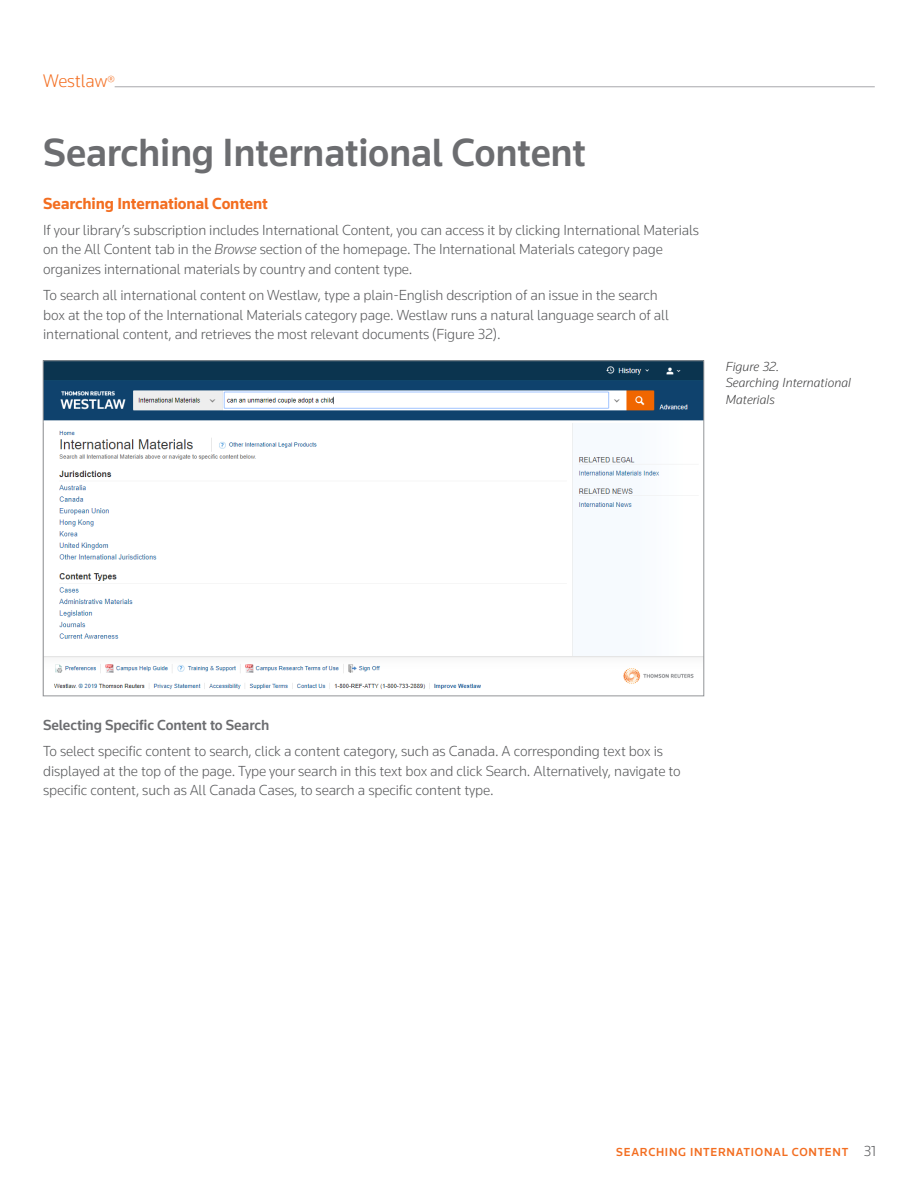
<style>
.page{position:relative;width:918px;height:1188px;background:#fff}
.page>*{position:absolute;margin:0;border:0;box-sizing:border-box;transform-origin:0 0}
.HEADLINE{font:500 40.5px "Knowledge 2017";letter-spacing:-.01em;color:#6c6d70}
.t1{font:300 18.75px "Knowledge 2017";letter-spacing:-.01em;color:#f36e21}
.Subhead{font:700 16.5px "Knowledge 2017";letter-spacing:-.01em;color:#f36e21}
.Body_copy{font:300 15px/19.5px "Knowledge 2017";letter-spacing:-.01em;color:#57585a}
.Subhead_B{font:500 15px "Knowledge 2017";letter-spacing:-.01em;color:#6c6d70}
.F03_Descrip_body{font:italic 300 13.5px/16.5px "Knowledge 2017";color:#3e3e3f}
.t2{font:500 12px "Knowledge 2017";letter-spacing:.06em;color:#f36e21}
.s1{font-size:15px}
.s2{font-style:italic}
.s3{font-weight:300;font-size:15px;color:#57585a}
</style>
<div class="page">
<hr style="left:115px;top:86px;width:760px;height:1px;background:#a8a9ad">
<img style="left:45px;top:362px;width:657px;height:328px">
<p class="t1" style="left:43px;top:69px;width:73px">Westlaw<span class="s1">®</span></p>
<p class="HEADLINE" style="left:43px;top:128px;width:544px">Searching International Content</p>
<p class="Subhead" style="left:43px;top:193px;width:226px">Searching International Content</p>
<p class="Body_copy" style="left:43px;top:220px;width:657px">If your library’s subscription includes International Content, you can access it by clicking International Materials on the All Content tab in the <span class="s2">Browse</span> section of the homepage. The International Materials category page organizes international materials by country and content type.</p>
<p class="Body_copy" style="left:43px;top:285px;width:627px">To search all international content on Westlaw, type a plain-English description of an issue in the search box at the top of the International Materials category page. Westlaw runs a natural language search of all international content, and retrieves the most relevant documents (Figure 32).</p>
<p class="F03_Descrip_body" style="left:726px;top:358px;width:127px">Figure 32.<br>Searching International<br>Materials</p>
<p class="Subhead_B" style="left:43px;top:716px;width:228px">Selecting Specific Content to Search</p>
<p class="Body_copy" style="left:43px;top:741px;width:639px">To select specific content to search, click a content category, such as Canada. A corresponding text box is displayed at the top of the page. Type your search in this text box and click Search. Alternatively, navigate to specific content, such as All Canada Cases, to search a specific content type.</p>
<p class="t2" style="left:616px;top:1145px;width:261px">SEARCHING INTERNATIONAL CONTENT <span class="s3">31</span></p>
</div>
